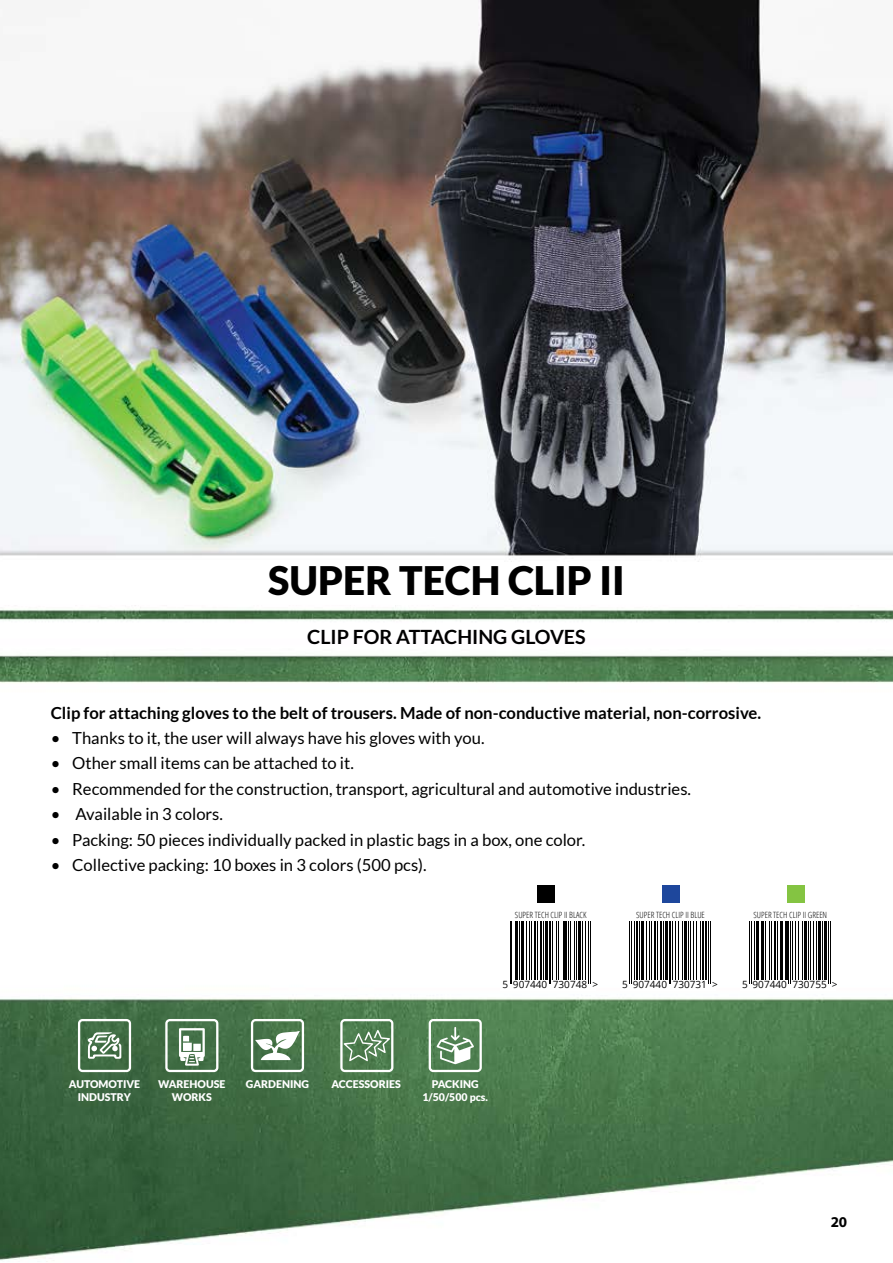
<style>
.page{position:relative;width:893px;height:1263px;background:#fff}
.page>*{position:absolute;margin:0;border:0;box-sizing:border-box;transform-origin:0 0}
.t1{font:900 39.3px "Lato";color:#000}
.t2{font:700 19.65px "Lato";color:#000}
.t3{font:16.65px "Lato";color:#000}
.t4{font:700 16.65px "Lato";color:#000}
.t5{font:700 15px "Myriad Pro";color:#000}
.t6{font:900 10.65px/12.8px "Lato";color:#fff;text-align:center}
.t7{font:9.9px "Open Sans";color:#000}
.t8{font:300 condensed 8.55px "Open Sans";color:#000}
</style>
<div class="page">
<img style="left:0;top:0;width:893px;height:1262px">
<div style="left:537px;top:885px;width:18px;height:18px;background:#000"></div>
<div style="left:662px;top:885px;width:18px;height:18px;background:#1e479c"></div>
<div style="left:787px;top:885px;width:17px;height:18px;background:#84c442"></div>
<svg style="left:429px;top:1019px;width:53px;height:53px"></svg>
<svg style="left:340px;top:1019px;width:53px;height:53px"></svg>
<svg style="left:78px;top:1019px;width:53px;height:53px"></svg>
<svg style="left:165px;top:1019px;width:53px;height:53px"></svg>
<svg style="left:251px;top:1019px;width:53px;height:53px"></svg>
<div style="left:500px;top:921px;width:96px;height:69px;background:#fff"></div>
<hr style="left:510px;top:921px;width:1px;height:63px;background:#000">
<hr style="left:511px;top:921px;width:1px;height:63px;background:#000">
<hr style="left:515px;top:921px;width:1px;height:58px;background:#000">
<hr style="left:516px;top:921px;width:2px;height:58px;background:#000">
<hr style="left:519px;top:921px;width:1px;height:58px;background:#000">
<hr style="left:521px;top:921px;width:3px;height:58px;background:#000">
<hr style="left:526px;top:921px;width:1px;height:58px;background:#000">
<hr style="left:529px;top:921px;width:1px;height:58px;background:#000">
<hr style="left:531px;top:921px;width:1px;height:58px;background:#000">
<hr style="left:534px;top:921px;width:2px;height:58px;background:#000">
<hr style="left:537px;top:921px;width:1px;height:58px;background:#000">
<hr style="left:540px;top:921px;width:2px;height:58px;background:#000">
<hr style="left:543px;top:921px;width:1px;height:58px;background:#000">
<hr style="left:545px;top:921px;width:3px;height:58px;background:#000">
<hr style="left:549px;top:921px;width:1px;height:63px;background:#000">
<hr style="left:550px;top:921px;width:1px;height:63px;background:#000">
<hr style="left:552px;top:921px;width:1px;height:58px;background:#000">
<hr style="left:556px;top:921px;width:1px;height:58px;background:#000">
<hr style="left:558px;top:921px;width:1px;height:58px;background:#000">
<hr style="left:563px;top:921px;width:1px;height:58px;background:#000">
<hr style="left:564px;top:921px;width:3px;height:58px;background:#000">
<hr style="left:568px;top:921px;width:1px;height:58px;background:#000">
<hr style="left:570px;top:921px;width:1px;height:58px;background:#000">
<hr style="left:574px;top:921px;width:1px;height:58px;background:#000">
<hr style="left:576px;top:921px;width:1px;height:58px;background:#000">
<hr style="left:578px;top:921px;width:3px;height:58px;background:#000">
<hr style="left:582px;top:921px;width:1px;height:58px;background:#000">
<hr style="left:585px;top:921px;width:1px;height:58px;background:#000">
<hr style="left:588px;top:921px;width:1px;height:63px;background:#000">
<hr style="left:590px;top:921px;width:1px;height:63px;background:#000">
<div style="left:620px;top:921px;width:96px;height:69px;background:#fff"></div>
<hr style="left:629px;top:921px;width:1px;height:63px;background:#000">
<hr style="left:631px;top:921px;width:1px;height:63px;background:#000">
<hr style="left:634px;top:921px;width:1px;height:58px;background:#000">
<hr style="left:636px;top:921px;width:2px;height:58px;background:#000">
<hr style="left:639px;top:921px;width:1px;height:58px;background:#000">
<hr style="left:641px;top:921px;width:3px;height:58px;background:#000">
<hr style="left:646px;top:921px;width:1px;height:58px;background:#000">
<hr style="left:649px;top:921px;width:1px;height:58px;background:#000">
<hr style="left:651px;top:921px;width:1px;height:58px;background:#000">
<hr style="left:654px;top:921px;width:2px;height:58px;background:#000">
<hr style="left:657px;top:921px;width:1px;height:58px;background:#000">
<hr style="left:660px;top:921px;width:2px;height:58px;background:#000">
<hr style="left:663px;top:921px;width:1px;height:58px;background:#000">
<hr style="left:665px;top:921px;width:3px;height:58px;background:#000">
<hr style="left:669px;top:921px;width:1px;height:63px;background:#000">
<hr style="left:670px;top:921px;width:1px;height:63px;background:#000">
<hr style="left:672px;top:921px;width:1px;height:58px;background:#000">
<hr style="left:676px;top:921px;width:1px;height:58px;background:#000">
<hr style="left:678px;top:921px;width:1px;height:58px;background:#000">
<hr style="left:682px;top:921px;width:1px;height:58px;background:#000">
<hr style="left:684px;top:921px;width:3px;height:58px;background:#000">
<hr style="left:688px;top:921px;width:1px;height:58px;background:#000">
<hr style="left:690px;top:921px;width:1px;height:58px;background:#000">
<hr style="left:694px;top:921px;width:1px;height:58px;background:#000">
<hr style="left:696px;top:921px;width:1px;height:58px;background:#000">
<hr style="left:700px;top:921px;width:1px;height:58px;background:#000">
<hr style="left:702px;top:921px;width:2px;height:58px;background:#000">
<hr style="left:705px;top:921px;width:2px;height:58px;background:#000">
<hr style="left:708px;top:921px;width:1px;height:63px;background:#000">
<hr style="left:710px;top:921px;width:1px;height:63px;background:#000">
<div style="left:740px;top:921px;width:96px;height:69px;background:#fff"></div>
<hr style="left:749px;top:921px;width:1px;height:63px;background:#000">
<hr style="left:751px;top:921px;width:1px;height:63px;background:#000">
<hr style="left:754px;top:921px;width:1px;height:58px;background:#000">
<hr style="left:756px;top:921px;width:2px;height:58px;background:#000">
<hr style="left:758px;top:921px;width:1px;height:58px;background:#000">
<hr style="left:761px;top:921px;width:3px;height:58px;background:#000">
<hr style="left:765px;top:921px;width:1px;height:58px;background:#000">
<hr style="left:769px;top:921px;width:1px;height:58px;background:#000">
<hr style="left:771px;top:921px;width:1px;height:58px;background:#000">
<hr style="left:774px;top:921px;width:2px;height:58px;background:#000">
<hr style="left:777px;top:921px;width:1px;height:58px;background:#000">
<hr style="left:780px;top:921px;width:2px;height:58px;background:#000">
<hr style="left:782px;top:921px;width:1px;height:58px;background:#000">
<hr style="left:785px;top:921px;width:3px;height:58px;background:#000">
<hr style="left:788px;top:921px;width:1px;height:63px;background:#000">
<hr style="left:790px;top:921px;width:1px;height:63px;background:#000">
<hr style="left:792px;top:921px;width:1px;height:58px;background:#000">
<hr style="left:795px;top:921px;width:1px;height:58px;background:#000">
<hr style="left:798px;top:921px;width:1px;height:58px;background:#000">
<hr style="left:802px;top:921px;width:1px;height:58px;background:#000">
<hr style="left:804px;top:921px;width:2px;height:58px;background:#000">
<hr style="left:808px;top:921px;width:1px;height:58px;background:#000">
<hr style="left:810px;top:921px;width:1px;height:58px;background:#000">
<hr style="left:813px;top:921px;width:1px;height:58px;background:#000">
<hr style="left:816px;top:921px;width:1px;height:58px;background:#000">
<hr style="left:818px;top:921px;width:3px;height:58px;background:#000">
<hr style="left:822px;top:921px;width:1px;height:58px;background:#000">
<hr style="left:824px;top:921px;width:3px;height:58px;background:#000">
<hr style="left:828px;top:921px;width:1px;height:63px;background:#000">
<hr style="left:830px;top:921px;width:1px;height:63px;background:#000">
<h1 class="t1" style="left:268px;top:558px;width:358px">SUPER TECH CLIP II</h1>
<p class="t2" style="left:307px;top:625px;width:280px">CLIP FOR ATTACHING GLOVES</p>
<p class="t4" style="left:51px;top:703px;width:712px">Clip for attaching gloves to the belt of trousers. Made of non-conductive material, non-corrosive.</p>
<p class="t3" style="left:51px;top:729px;width:435px">• Thanks to it, the user will always have his gloves with you.</p>
<p class="t3" style="left:51px;top:754px;width:305px">• Other small items can be attached to it.</p>
<p class="t3" style="left:51px;top:780px;width:642px">• Recommended for the construction, transport, agricultural and automotive industries.</p>
<p class="t3" style="left:51px;top:805px;width:174px">• Available in 3 colors.</p>
<p class="t3" style="left:51px;top:830px;width:536px">• Packing: 50 pieces individually packed in plastic bags in a box, one color.</p>
<p class="t3" style="left:51px;top:856px;width:377px">• Collective packing: 10 boxes in 3 colors (500 pcs).</p>
<p class="t8" style="left:515px;top:909px;width:73px">SUPER TECH CLIP II BLACK</p>
<p class="t7" style="left:502px;top:978px;width:97px">5 907440 730748 &gt;</p>
<p class="t8" style="left:636px;top:909px;width:70px">SUPER TECH CLIP II BLUE</p>
<p class="t7" style="left:622px;top:978px;width:97px">5 907440 730731 &gt;</p>
<p class="t8" style="left:753px;top:909px;width:75px">SUPER TECH CLIP II GREEN</p>
<p class="t7" style="left:742px;top:978px;width:97px">5 907440 730755 &gt;</p>
<p class="t6" style="left:69px;top:1078px;width:73px">AUTOMOTIVE</p>
<p class="t6" style="left:331px;top:1078px;width:71px">ACCESSORIES</p>
<p class="t6" style="left:78px;top:1090px;width:55px">INDUSTRY</p>
<p class="t6" style="left:158px;top:1078px;width:69px">WAREHOUSE<br>WORKS</p>
<p class="t6" style="left:246px;top:1078px;width:65px">GARDENING</p>
<p class="t6" style="left:422px;top:1078px;width:67px">PACKING<br>1/50/500 pcs.</p>
<p class="t5" style="left:831px;top:1212px;width:18px">20</p>
</div>
